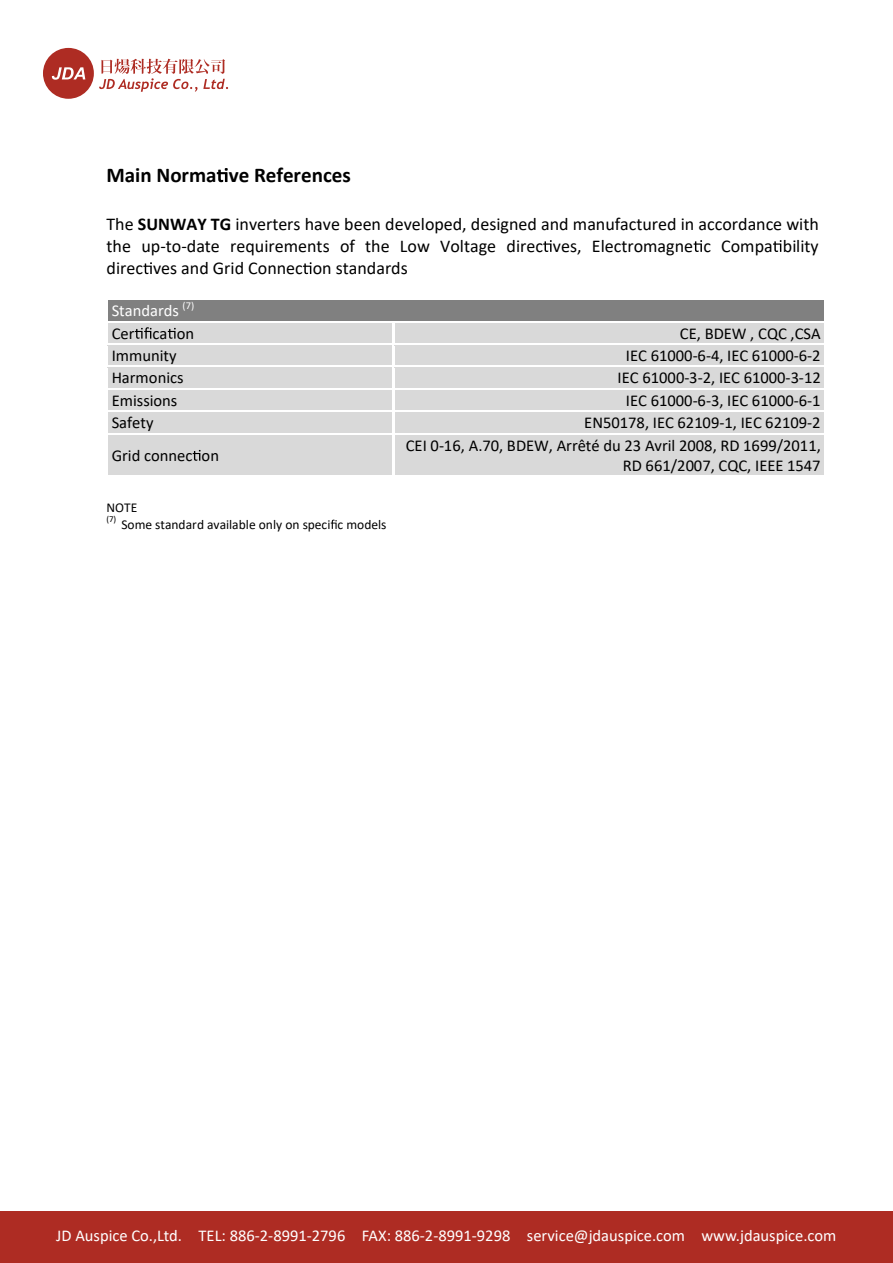
<style>
.page{position:relative;width:893px;height:1263px;background:#fff}
.page>*{position:absolute;margin:0;border:0;box-sizing:border-box;transform-origin:0 0}
.t1{font:700 21px "Calibri";color:#000}
.t2{font:18px/22px "Calibri";color:#000;text-align:justify}
.t3{font:16.5px/20.1px "Calibri";color:#000;text-align:right}
.t4{font:16.5px "Calibri";color:#fff}
.t5{font:13.5px "Calibri";color:#000}
.t6{font:10.5px "Calibri";color:#fff}
.t7{font:9px "Calibri";color:#000}
.s1{font-weight:700}
</style>
<div class="page">
<svg style="left:217px;top:168px;width:11px;height:14px"></svg>
<svg style="left:543px;top:240px;width:8px;height:12px"></svg>
<svg style="left:693px;top:240px;width:9px;height:12px"></svg>
<svg style="left:773px;top:240px;width:8px;height:12px"></svg>
<svg style="left:143px;top:262px;width:9px;height:12px"></svg>
<svg style="left:303px;top:262px;width:8px;height:12px"></svg>
<div style="left:107px;top:301px;width:5px;height:20px;background:#808080"></div>
<hr style="left:820px;top:301px;width:4px;height:20px;background:#808080">
<div style="left:112px;top:301px;width:708px;height:20px;background:#808080"></div>
<div style="left:107px;top:323px;width:5px;height:20px;background:#d9d9d9"></div>
<hr style="left:388px;top:323px;width:4px;height:20px;background:#d9d9d9">
<div style="left:112px;top:323px;width:276px;height:20px;background:#d9d9d9"></div>
<svg style="left:135px;top:327px;width:16px;height:12px"></svg>
<svg style="left:168px;top:328px;width:8px;height:11px"></svg>
<hr style="left:395px;top:323px;width:4px;height:20px;background:#d9d9d9">
<hr style="left:820px;top:323px;width:4px;height:20px;background:#d9d9d9">
<div style="left:399px;top:323px;width:421px;height:20px;background:#d9d9d9"></div>
<div style="left:107px;top:345px;width:5px;height:21px;background:#d9d9d9"></div>
<hr style="left:388px;top:345px;width:4px;height:21px;background:#d9d9d9">
<div style="left:112px;top:345px;width:276px;height:21px;background:#d9d9d9"></div>
<hr style="left:395px;top:345px;width:4px;height:21px;background:#d9d9d9">
<hr style="left:820px;top:345px;width:4px;height:21px;background:#d9d9d9">
<div style="left:399px;top:345px;width:421px;height:21px;background:#d9d9d9"></div>
<div style="left:107px;top:368px;width:5px;height:20px;background:#d9d9d9"></div>
<hr style="left:388px;top:368px;width:4px;height:20px;background:#d9d9d9">
<div style="left:112px;top:368px;width:276px;height:20px;background:#d9d9d9"></div>
<hr style="left:395px;top:368px;width:4px;height:20px;background:#d9d9d9">
<hr style="left:820px;top:368px;width:4px;height:20px;background:#d9d9d9">
<div style="left:399px;top:368px;width:421px;height:20px;background:#d9d9d9"></div>
<div style="left:107px;top:390px;width:5px;height:20px;background:#d9d9d9"></div>
<hr style="left:388px;top:390px;width:4px;height:20px;background:#d9d9d9">
<div style="left:112px;top:390px;width:276px;height:20px;background:#d9d9d9"></div>
<hr style="left:395px;top:390px;width:4px;height:20px;background:#d9d9d9">
<hr style="left:820px;top:390px;width:4px;height:20px;background:#d9d9d9">
<div style="left:399px;top:390px;width:421px;height:20px;background:#d9d9d9"></div>
<div style="left:107px;top:413px;width:5px;height:20px;background:#d9d9d9"></div>
<hr style="left:388px;top:413px;width:4px;height:20px;background:#d9d9d9">
<div style="left:112px;top:413px;width:276px;height:20px;background:#d9d9d9"></div>
<hr style="left:395px;top:413px;width:4px;height:20px;background:#d9d9d9">
<hr style="left:820px;top:413px;width:4px;height:20px;background:#d9d9d9">
<div style="left:399px;top:413px;width:421px;height:20px;background:#d9d9d9"></div>
<div style="left:107px;top:435px;width:285px;height:10px;background:#d9d9d9"></div>
<div style="left:107px;top:445px;width:5px;height:20px;background:#d9d9d9"></div>
<hr style="left:388px;top:445px;width:4px;height:20px;background:#d9d9d9">
<div style="left:107px;top:465px;width:285px;height:10px;background:#d9d9d9"></div>
<div style="left:112px;top:445px;width:276px;height:20px;background:#d9d9d9"></div>
<svg style="left:193px;top:450px;width:7px;height:11px"></svg>
<hr style="left:395px;top:435px;width:4px;height:40px;background:#d9d9d9">
<hr style="left:820px;top:435px;width:4px;height:40px;background:#d9d9d9">
<div style="left:399px;top:435px;width:421px;height:20px;background:#d9d9d9"></div>
<div style="left:399px;top:455px;width:421px;height:20px;background:#d9d9d9"></div>
<svg style="left:330px;top:520px;width:7px;height:9px"></svg>
<div style="left:0;top:1211px;width:892px;height:52px;background:#ae2c23"></div>
<div style="left:43px;top:48px;width:51px;height:51px;background:#ae2c23;border-radius:50%"></div>
<svg style="left:99px;top:59px;width:129px;height:33px"></svg>
<svg style="left:52px;top:67px;width:33px;height:13px"></svg>
<p class="t1" style="left:106px;top:160px;width:246px">Main Norma ve References</p>
<p class="t2" style="left:106px;top:212px;width:714px">The <span class="s1">SUNWAY TG</span> inverters have been developed, designed and manufactured in accordance with the up-to-date requirements of the Low Voltage direc ves, Electromagne c Compa bility direc ves and Grid Connec on standards</p>
<p class="t4" style="left:112px;top:299px;width:69px">Standards</p>
<p class="t6" style="left:183px;top:298px;width:13px">(7)</p>
<p class="t3" style="left:112px;top:323px;width:84px">Cer ca on</p>
<p class="t3" style="left:680px;top:323px;width:142px">CE, BDEW , CQC ,CSA</p>
<p class="t3" style="left:112px;top:345px;width:66px">Immunity</p>
<p class="t3" style="left:626px;top:345px;width:196px">IEC 61000-6-4, IEC 61000-6-2</p>
<p class="t3" style="left:112px;top:367px;width:73px">Harmonics</p>
<p class="t3" style="left:617px;top:367px;width:205px">IEC 61000-3-2, IEC 61000-3-12</p>
<p class="t3" style="left:112px;top:390px;width:67px">Emissions</p>
<p class="t3" style="left:626px;top:390px;width:196px">IEC 61000-6-3, IEC 61000-6-1</p>
<p class="t3" style="left:112px;top:412px;width:43px">Safety</p>
<p class="t3" style="left:584px;top:412px;width:238px">EN50178, IEC 62109-1, IEC 62109-2</p>
<p class="t3" style="left:112px;top:445px;width:109px">Grid connec on</p>
<p class="t3" style="left:406px;top:435px;width:416px">CEI 0-16, A.70, BDEW, Arrêté du 23 Avril 2008, RD 1699/2011,<br>RD 661/2007, CQC, IEEE 1547</p>
<p class="t5" style="left:106px;top:498px;width:32px">NOTE</p>
<p class="t7" style="left:106px;top:513px;width:11px">(7)</p>
<p class="t5" style="left:121px;top:515px;width:266px">Some standard available only on speci c models</p>
<p class="t4" style="left:56px;top:1224px;width:781px">JD Auspice Co.,Ltd. TEL: 886-2-8991-2796 FAX: 886-2-8991-9298 service@jdauspice.com www.jdauspice.com</p>
</div>
